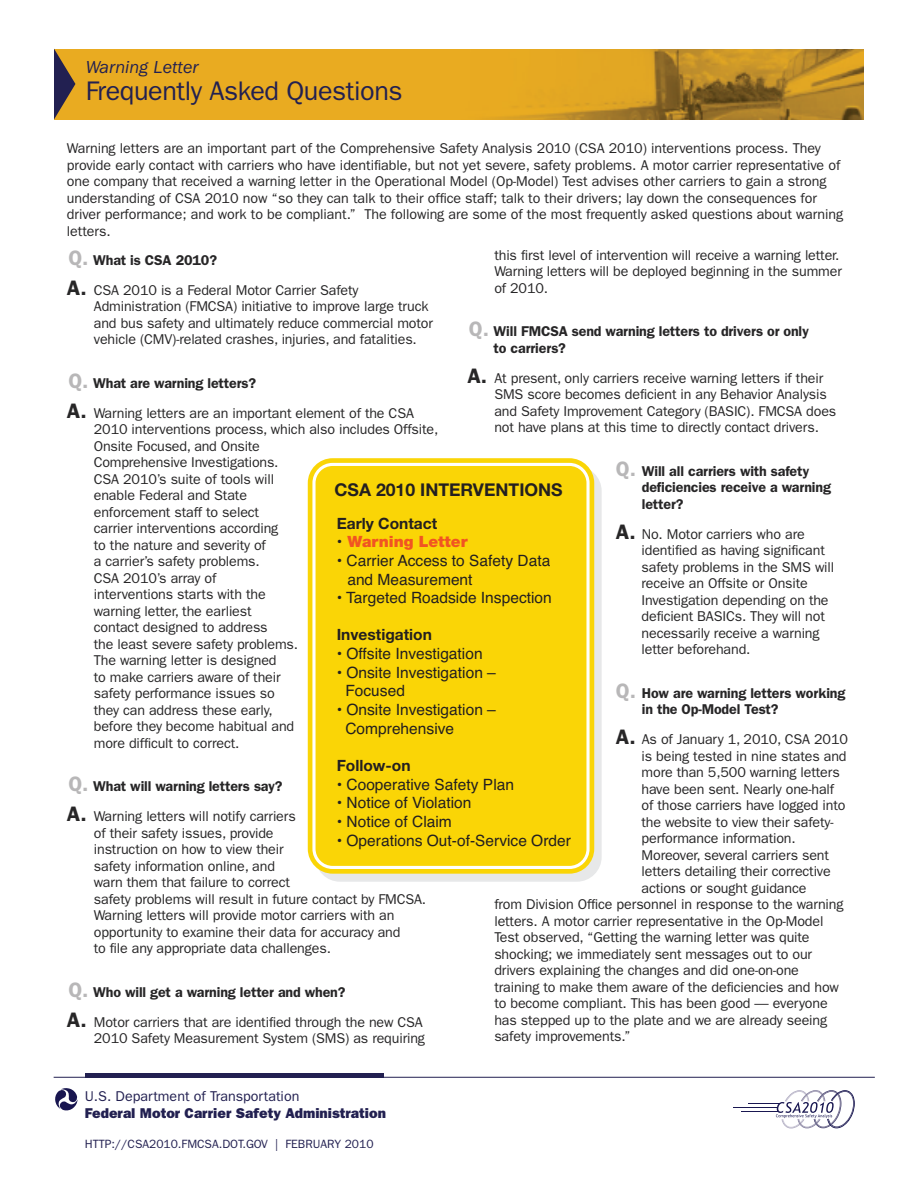
<style>
.page{position:relative;width:918px;height:1188px;background:#fff}
.page>*{position:absolute;margin:0;border:0;box-sizing:border-box;transform-origin:0 0}
.t1{font:27px "ITC Franklin Gothic Std";letter-spacing:-.015em;color:#222051}
.t2{font:italic 18px "ITC Franklin Gothic Std";color:#222051}
.t3{font:700 17.55px "Helvetica Neue";color:#231f20}
.t4{font:15.6px/18.6px "Helvetica";color:#231f20}
.t5{font:700 15.6px "Helvetica Neue";color:#231f20}
.t6{font:900 15.6px "Helvetica Neue LT Std";color:#f15422}
.t7{font:14.25px/16.5px "ITC Franklin Gothic Std";letter-spacing:-.01em;color:#272627}
.t8{font:600 14.25px/16.5px "ITC Franklin Gothic Std";letter-spacing:-.01em;color:#272627}
.t9{font:14.25px "ITC Franklin Gothic Std Hvy";color:#222051}
.t10{font:14.25px "ITC Franklin Gothic Std";color:#222051}
.t11{font:12px "ITC Franklin Gothic Std";color:#222051}
.s1{font-weight:600;font-size:21px;color:#b8b7b8}
.s2{font-weight:600}
.s3{font-weight:600;font-size:21px}
.s4{font-size:21px;color:#b8b7b8}
.s5{font-family:"Helvetica";font-weight:400;color:#231f20}
</style>
<div class="page">
<div style="left:54px;top:49px;width:810px;height:71px;background:#e9ab21"></div>
<img style="left:498px;top:49px;width:366px;height:71px">
<svg style="left:54px;top:49px;width:21px;height:71px"></svg>
<hr style="left:54px;top:1077px;width:821px;height:1px;background:#222051">
<svg style="left:55px;top:1088px;width:22px;height:22px"></svg>
<hr style="left:86px;top:1073px;width:298px;height:4px;background:#222051">
<div style="left:315px;top:466px;width:287px;height:416px;border:12px solid #e7e8e9;border-radius:19px"></div>
<div style="left:308px;top:458px;width:286px;height:416px;background:#fad506;border-radius:25px"></div>
<div style="left:312px;top:463px;width:278px;height:406px;border:3px solid #fff;border-radius:19px"></div>
<hr style="left:741px;top:1111px;width:37px;height:1px;background:#191751">
<hr style="left:733px;top:1107px;width:45px;height:1px;background:#191751">
<hr style="left:748px;top:1103px;width:32px;height:1px;background:#191751">
<svg style="left:776px;top:1090px;width:79px;height:39px"></svg>
<p class="t2" style="left:86px;top:61px;width:114px">Warning Letter</p>
<h1 class="t1" style="left:86px;top:82px;width:318px">Frequently Asked Questions</h1>
<p class="t7" style="left:67px;top:141px;width:778px">Warning letters are an important part of the Comprehensive Safety Analysis 2010 (CSA 2010) interventions process. They provide early contact with carriers who have identifiable, but not yet severe, safety problems. A motor carrier representative of one company that received a warning letter in the Operational Model (Op-Model) Test advises other carriers to gain a strong understanding of CSA 2010 now “so they can talk to their office staff; talk to their drivers; lay down the consequences for driver performance; and work to be compliant.” The following are some of the most frequently asked questions about warning letters.</p>
<p class="t7" style="left:67px;top:246px;width:293px;line-height:30px"><span class="s1">Q.</span> <span class="s2">What is CSA 2010?<br></span><span class="s3">A.</span> CSA 2010 is a Federal Motor Carrier Safety</p>
<p class="t7" style="left:94px;top:299px;width:341px">Administration (FMCSA) initiative to improve large truck and bus safety and ultimately reduce commercial motor vehicle (CMV)-related crashes, injuries, and fatalities.</p>
<p class="t7" style="left:67px;top:369px;width:349px;line-height:30px"><span class="s1">Q.</span> <span class="s2">What are warning letters?<br></span><span class="s3">A.</span> Warning letters are an important element of the CSA</p>
<p class="t7" style="left:94px;top:422px;width:346px">2010 interventions process, which also includes Offsite,<br>Onsite Focused, and Onsite<br>Comprehensive Investigations.<br>CSA 2010’s suite of tools will<br>enable Federal and State<br>enforcement staff to select<br>carrier interventions according<br>to the nature and severity of<br>a carrier’s safety problems.<br>CSA 2010’s array of<br>interventions starts with the<br>warning letter, the earliest<br>contact designed to address<br>the least severe safety problems.<br>The warning letter is designed<br>to make carriers aware of their<br>safety performance issues so<br>they can address these early,<br>before they become habitual and<br>more difficult to correct.</p>
<p class="t7" style="left:67px;top:772px;width:230px;line-height:30px"><span class="s1">Q.</span> <span class="s2">What will warning letters say?<br></span><span class="s3">A.</span> Warning letters will notify carriers</p>
<p class="t7" style="left:94px;top:826px;width:334px">of their safety issues, provide<br>instruction on how to view their<br>safety information online, and<br>warn them that failure to correct<br>safety problems will result in future contact by FMCSA.<br>Warning letters will provide motor carriers with an opportunity to examine their data for accuracy and<br>to file any appropriate data challenges.</p>
<p class="t7" style="left:67px;top:978px;width:357px;line-height:30px"><span class="s1">Q.</span> <span class="s2">Who will get a warning letter and when?<br></span><span class="s3">A.</span> Motor carriers that are identified through the new CSA</p>
<p class="t7" style="left:94px;top:1031px;width:333px">2010 Safety Measurement System (SMS) as requiring</p>
<p class="t7" style="left:494px;top:248px;width:349px">this first level of intervention will receive a warning letter.<br>Warning letters will be deployed beginning in the summer of 2010.</p>
<p class="t8" style="left:494px;top:325px;width:317px;text-indent:-25px"><span class="s4">Q.</span> Will FMCSA send warning letters to drivers or only to carriers?</p>
<p class="t7" style="left:494px;top:371px;width:343px;text-indent:-27px"><span class="s3">A.</span> At present, only carriers receive warning letters if their SMS score becomes deficient in any Behavior Analysis and Safety Improvement Category (BASIC). FMCSA does not have plans at this time to directly contact drivers.</p>
<p class="t8" style="left:642px;top:464px;width:191px;text-indent:-26px"><span class="s4">Q.</span> Will all carriers with safety deficiencies receive a warning letter?</p>
<p class="t7" style="left:642px;top:527px;width:194px;text-indent:-26px"><span class="s3">A.</span> No. Motor carriers who are identified as having significant safety problems in the SMS will receive an Offsite or Onsite<br>Investigation depending on the deficient BASICs. They will not necessarily receive a warning letter beforehand.</p>
<p class="t8" style="left:642px;top:686px;width:205px;text-indent:-26px"><span class="s4">Q.</span> How are warning letters working in the Op-Model Test?</p>
<p class="t7" style="left:616px;top:733px;width:234px"><span class="s3">A.</span> As of January 1, 2010, CSA 2010</p>
<p class="t7" style="left:642px;top:749px;width:207px">is being tested in nine states and</p>
<p class="t7" style="left:642px;top:766px;width:200px">more than 5,500 warning letters</p>
<p class="t7" style="left:642px;top:782px;width:194px">have been sent. Nearly one-half</p>
<p class="t7" style="left:642px;top:799px;width:205px">of those carriers have logged into</p>
<p class="t7" style="left:642px;top:815px;width:193px">the website to view their safety-</p>
<p class="t7" style="left:642px;top:832px;width:156px">performance information.</p>
<p class="t7" style="left:642px;top:848px;width:189px">Moreover, several carriers sent</p>
<p class="t7" style="left:642px;top:865px;width:191px">letters detailing their corrective</p>
<p class="t7" style="left:642px;top:881px;width:166px">actions or sought guidance</p>
<p class="t7" style="left:494px;top:898px;width:351px">from Division Office personnel in response to the warning</p>
<p class="t7" style="left:494px;top:914px;width:331px">letters. A motor carrier representative in the Op-Model</p>
<p class="t7" style="left:494px;top:931px;width:317px">Test observed, “Getting the warning letter was quite</p>
<p class="t7" style="left:494px;top:947px;width:319px">shocking; we immediately sent messages out to our</p>
<p class="t7" style="left:494px;top:964px;width:306px">drivers explaining the changes and did one-on-one</p>
<p class="t7" style="left:494px;top:980px;width:346px">training to make them aware of the deficiencies and how</p>
<p class="t7" style="left:494px;top:997px;width:335px">to become compliant. This has been good — everyone</p>
<p class="t7" style="left:494px;top:1013px;width:334px">has stepped up to the plate and we are already seeing</p>
<p class="t7" style="left:494px;top:1030px;width:138px">safety improvements.”</p>
<p class="t3" style="left:335px;top:479px;width:230px">CSA 2010 INTERVENTIONS</p>
<p class="t5" style="left:337px;top:513px;width:102px">Early Contact</p>
<p class="t6" style="left:337px;top:536px;width:132px"><span class="s5">•</span> Warning Letter</p>
<p class="t4" style="left:347px;top:552px;width:204px;text-indent:-11px">• Carrier Access to Safety Data and Measurement</p>
<p class="t4" style="left:337px;top:589px;width:217px">• Targeted Roadside Inspection</p>
<p class="t5" style="left:337px;top:625px;width:97px">Investigation</p>
<p class="t4" style="left:337px;top:645px;width:147px">• Offsite Investigation</p>
<p class="t4" style="left:345px;top:663px;width:152px;text-indent:-9px">• Onsite Investigation –<br>Focused</p>
<p class="t4" style="left:345px;top:701px;width:152px;text-indent:-9px">• Onsite Investigation –<br>Comprehensive</p>
<p class="t5" style="left:337px;top:756px;width:75px">Follow-on</p>
<p class="t4" style="left:337px;top:775px;width:179px">• Cooperative Safety Plan</p>
<p class="t4" style="left:337px;top:794px;width:136px">• Notice of Violation</p>
<p class="t4" style="left:337px;top:813px;width:117px">• Notice of Claim</p>
<p class="t4" style="left:337px;top:831px;width:236px">• Operations Out-of-Service Order</p>
<p class="t10" style="left:85px;top:1091px;width:216px">U.S. Department of Transportation</p>
<p class="t9" style="left:85px;top:1108px;width:303px">Federal Motor Carrier Safety Administration</p>
<p class="t11" style="left:85px;top:1140px;width:290px">HTTP://CSA2010.FMCSA.DOT.GOV | FEBRUARY 2010</p>
</div>
